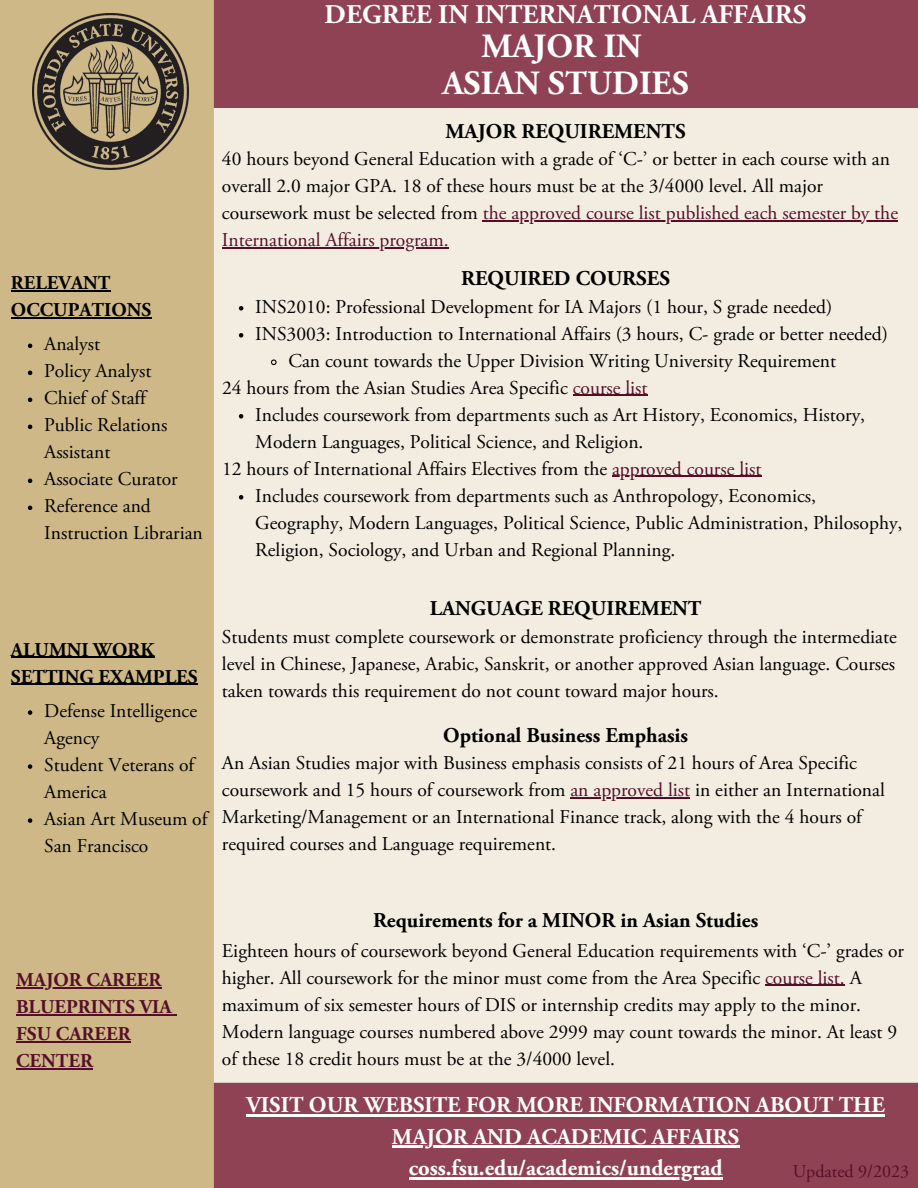
<style>
.page{position:relative;width:918px;height:1188px;background:#f3ede1}
.page>*{position:absolute;margin:0;border:0;box-sizing:border-box;transform-origin:0 0}
.t1{font:700 33.9px "Adobe Garamond Pro";color:#fff}
.t2{font:700 27px "Adobe Garamond Pro";color:#fff}
.t3{font:700 22.5px/31.5px "Adobe Garamond Pro";color:#fff;text-align:center}
.t4{font:700 21px "Adobe Garamond Pro";color:#000}
.t5{font:19.5px/27px "Adobe Garamond Pro";color:#000}
.t6{font:700 19.5px/27px "Adobe Garamond Pro";color:#000}
.t7{font:700 19.5px/27px "Adobe Garamond Pro";color:#560e28}
.t8{font:18px "Adobe Garamond Pro";color:#560e28}
.s1{color:#560e28}
</style>
<div class="page">
<div style="left:214px;top:0;width:704px;height:108px;background:#8f4254"></div>
<div style="left:214px;top:1083px;width:704px;height:105px;background:#8f4254"></div>
<div style="left:0;top:0;width:214px;height:1188px;background:#ceb888"></div>
<img style="left:32px;top:13px;width:157px;height:157px">
<hr style="left:483px;top:221px;width:415px;height:1px;background:#560e28">
<hr style="left:222px;top:248px;width:227px;height:1px;background:#560e28">
<svg style="left:239px;top:306px;width:4px;height:5px"></svg>
<svg style="left:239px;top:333px;width:4px;height:5px"></svg>
<svg style="left:271px;top:359px;width:6px;height:7px"></svg>
<svg style="left:239px;top:414px;width:4px;height:5px"></svg>
<svg style="left:239px;top:495px;width:4px;height:5px"></svg>
<hr style="left:573px;top:395px;width:75px;height:1px;background:#560e28">
<hr style="left:612px;top:476px;width:150px;height:1px;background:#560e28">
<hr style="left:11px;top:290px;width:99px;height:1px;background:#000">
<hr style="left:11px;top:317px;width:140px;height:1px;background:#000">
<svg style="left:28px;top:344px;width:4px;height:4px"></svg>
<svg style="left:28px;top:371px;width:4px;height:4px"></svg>
<svg style="left:28px;top:398px;width:4px;height:4px"></svg>
<svg style="left:28px;top:425px;width:4px;height:4px"></svg>
<svg style="left:28px;top:479px;width:4px;height:4px"></svg>
<svg style="left:28px;top:506px;width:4px;height:4px"></svg>
<hr style="left:11px;top:657px;width:143px;height:1px;background:#000">
<hr style="left:11px;top:684px;width:187px;height:1px;background:#000">
<svg style="left:28px;top:710px;width:4px;height:5px"></svg>
<svg style="left:28px;top:764px;width:4px;height:5px"></svg>
<svg style="left:28px;top:818px;width:4px;height:5px"></svg>
<hr style="left:765px;top:985px;width:80px;height:1px;background:#560e28">
<hr style="left:16px;top:1041px;width:115px;height:2px;background:#560e28">
<hr style="left:16px;top:1068px;width:77px;height:2px;background:#560e28">
<hr style="left:16px;top:987px;width:145px;height:2px;background:#560e28">
<hr style="left:16px;top:1014px;width:156px;height:2px;background:#560e28">
<hr style="left:409px;top:1177px;width:314px;height:3px;background:#fff">
<hr style="left:247px;top:1114px;width:638px;height:3px;background:#fff">
<hr style="left:392px;top:1146px;width:347px;height:2px;background:#fff">
<hr style="left:570px;top:797px;width:120px;height:1px;background:#560e28">
<p class="t2" style="left:325px;top:3px;width:483px">DEGREE IN INTERNATIONAL AFFAIRS</p>
<p class="t1" style="left:481px;top:32px;width:162px">MAJOR IN</p>
<p class="t1" style="left:442px;top:69px;width:248px">ASIAN STUDIES</p>
<p class="t4" style="left:446px;top:123px;width:242px">MAJOR REQUIREMENTS</p>
<p class="t5" style="left:222px;top:148px;width:678px">40 hours beyond General Education with a grade of ‘C-’ or better in each course with an overall 2.0 major GPA. 18 of these hours must be at the 3/4000 level. All major coursework must be selected from <span class="s1">the approved course list published each semester by the International Affairs program.</span></p>
<p class="t6" style="left:11px;top:271px;width:101px">RELEVANT</p>
<p class="t4" style="left:461px;top:270px;width:210px">REQUIRED COURSES</p>
<p class="t6" style="left:11px;top:298px;width:142px">OCCUPATIONS</p>
<p class="t5" style="left:44px;top:332px;width:57px">Analyst</p>
<p class="t5" style="left:44px;top:359px;width:109px">Policy Analyst</p>
<p class="t5" style="left:44px;top:386px;width:103px">Chief of Staff</p>
<p class="t5" style="left:44px;top:413px;width:125px">Public Relations<br>Assistant</p>
<p class="t5" style="left:44px;top:467px;width:135px">Associate Curator</p>
<p class="t5" style="left:44px;top:494px;width:160px">Reference and<br>Instruction Librarian</p>
<p class="t5" style="left:255px;top:295px;width:579px">INS2010: Professional Development for IA Majors (1 hour, S grade needed)</p>
<p class="t5" style="left:255px;top:322px;width:634px">INS3003: Introduction to International Affairs (3 hours, C- grade or better needed)</p>
<p class="t5" style="left:288px;top:349px;width:549px">Can count towards the Upper Division Writing University Requirement</p>
<p class="t5" style="left:255px;top:403px;width:611px">Includes coursework from departments such as Art History, Economics, History,<br>Modern Languages, Political Science, and Religion.</p>
<p class="t5" style="left:255px;top:484px;width:649px">Includes coursework from departments such as Anthropology, Economics,<br>Geography, Modern Languages, Political Science, Public Administration, Philosophy,<br>Religion, Sociology, and Urban and Regional Planning.</p>
<p class="t5" style="left:222px;top:376px;width:427px">24 hours from the Asian Studies Area Specific <span class="s1">course list</span></p>
<p class="t5" style="left:222px;top:457px;width:541px">12 hours of International Affairs Electives from the <span class="s1">approved course list</span></p>
<p class="t6" style="left:11px;top:638px;width:188px">ALUMNI WORK<br>SETTING EXAMPLES</p>
<p class="t5" style="left:44px;top:699px;width:155px">Defense Intelligence<br>Agency</p>
<p class="t5" style="left:44px;top:753px;width:151px">Student Veterans of<br>America</p>
<p class="t5" style="left:44px;top:807px;width:165px">Asian Art Museum of<br>San Francisco</p>
<p class="t4" style="left:430px;top:600px;width:273px">LANGUAGE REQUIREMENT</p>
<p class="t5" style="left:222px;top:625px;width:677px;text-align:justify">Students must complete coursework or demonstrate proficiency through the intermediate level in Chinese, Japanese, Arabic, Sanskrit, or another approved Asian language. Courses taken towards this requirement do not count toward major hours.</p>
<p class="t4" style="left:443px;top:726px;width:246px">Optional Business Emphasis</p>
<p class="t5" style="left:222px;top:751px;width:664px">An Asian Studies major with Business emphasis consists of 21 hours of Area Specific coursework and 15 hours of coursework from <span class="s1">an approved list</span> in either an International Marketing/Management or an International Finance track, along with the 4 hours of required courses and Language requirement.</p>
<p class="t7" style="left:16px;top:968px;width:157px">MAJOR CAREER<br>BLUEPRINTS VIA</p>
<p class="t7" style="left:16px;top:1022px;width:116px">FSU CAREER<br>CENTER</p>
<p class="t4" style="left:373px;top:912px;width:387px">Requirements for a MINOR in Asian Studies</p>
<p class="t5" style="left:222px;top:939px;width:684px">Eighteen hours of coursework beyond General Education requirements with ‘C-’ grades or higher. All coursework for the minor must come from the Area Specific <span class="s1">course list.</span> A maximum of six semester hours of DIS or internship credits may apply to the minor.<br>Modern language courses numbered above 2999 may count towards the minor. At least 9 of these 18 credit hours must be at the 3/4000 level.</p>
<p class="t3" style="left:247px;top:1091px;width:640px">VISIT OUR WEBSITE FOR MORE INFORMATION ABOUT THE<br>MAJOR AND ACADEMIC AFFAIRS</p>
<p class="t3" style="left:409px;top:1154px;width:315px">coss.fsu.edu/academics/undergrad</p>
<p class="t8" style="left:793px;top:1164px;width:118px">Updated 9/2023</p>
</div>
